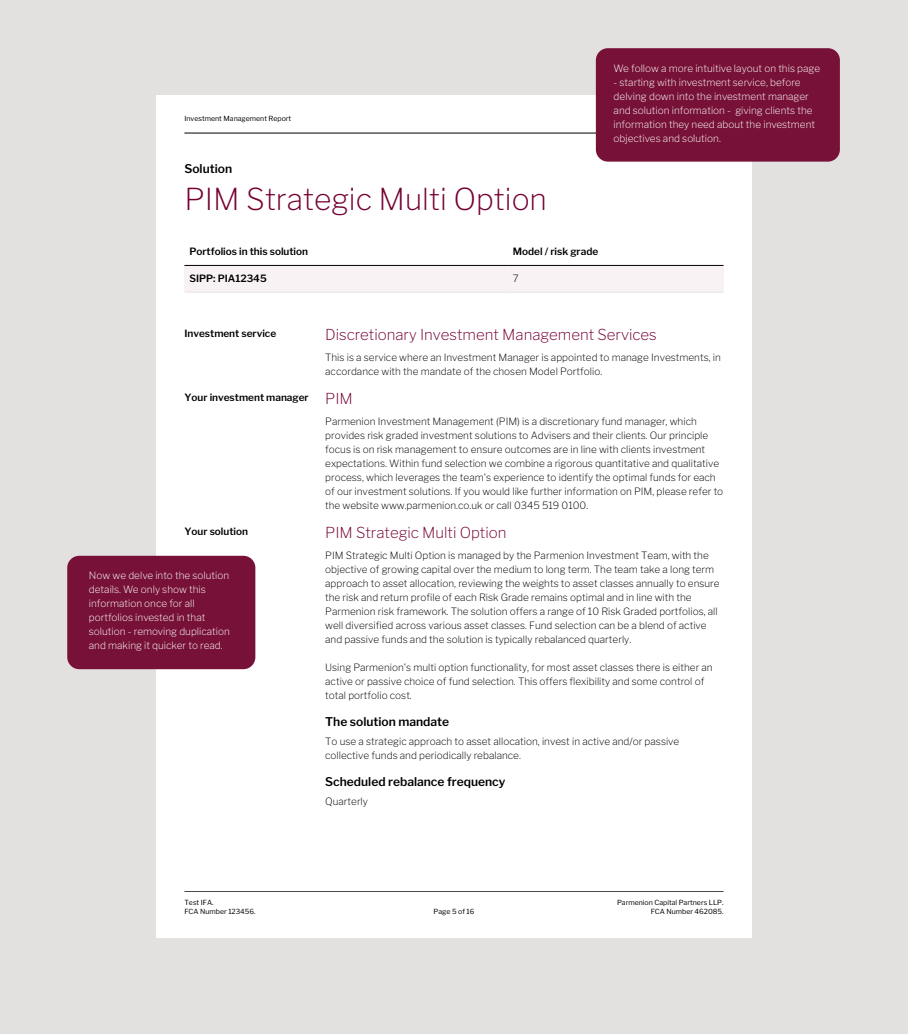
<style>
.page{position:relative;width:908px;height:1035px;background:#fff}
.page>*{position:absolute;margin:0;border:0;box-sizing:border-box;transform-origin:0 0}
.t1{font:200 30px "Libre Franklin";color:#760034}
.t2{font:200 15px "Libre Franklin";color:#760034}
.t3{font:600 12px "Libre Franklin";color:#000}
.t4{font:200 10px/14px "Libre Franklin";color:#000}
.t5{font:200 10px/14px "Libre Franklin";color:#fff}
.t6{font:600 10px "Libre Franklin";color:#000}
.t7{font:7px "Libre Franklin";color:#000}
.s1{font-weight:200;font-size:15px;color:#760034}
</style>
<div class="page">
<div style="left:0;top:0;width:907px;height:1033px;background:#e3e0e0"></div>
<div style="left:156px;top:95px;width:595px;height:842px;background:#fff"></div>
<hr style="left:184px;top:133px;width:539px;height:1px;background:#000">
<div style="left:184px;top:266px;width:323px;height:26px;background:#f8f2f5"></div>
<hr style="left:184px;top:265px;width:323px;height:1px;background:#000">
<div style="left:507px;top:266px;width:216px;height:26px;background:#f8f2f5"></div>
<hr style="left:507px;top:265px;width:216px;height:1px;background:#000">
<svg style="left:185px;top:292px;width:538px;height:1px"></svg>
<hr style="left:184px;top:891px;width:539px;height:1px;background:#000">
<div style="left:67px;top:556px;width:188px;height:113px;background:#771137;border-radius:12px"></div>
<div style="left:595px;top:48px;width:244px;height:114px;background:#771137;border-radius:12px"></div>
<p class="t7" style="left:184px;top:113px;width:108px">Investment Management Report</p>
<p class="t3" style="left:184px;top:162px;width:49px">Solution</p>
<h1 class="t1" style="left:184px;top:181px;width:364px">PIM Strategic Multi Option</h1>
<p class="t6" style="left:189px;top:245px;width:120px">Portfolios in this solution</p>
<p class="t6" style="left:512px;top:245px;width:87px">Model / risk grade</p>
<p class="t6" style="left:189px;top:272px;width:79px">SIPP: PIA12345</p>
<p class="t4" style="left:512px;top:271px;width:7px">7</p>
<p class="t5" style="left:613px;top:61px;width:208px">We follow a more intuitive layout on this page</p>
<p class="t5" style="left:613px;top:75px;width:203px">- starting with investment service, before delving down into the investment manager and solution information - giving clients the information they need about the investment objectives and solution.</p>
<p class="t6" style="left:184px;top:327px;width:93px">Investment service</p>
<h2 class="t2" style="left:325px;top:326px;width:333px">Discretionary Investment Management Services</h2>
<p class="t4" style="left:325px;top:350px;width:397px">This is a service where an Investment Manager is appointed to manage Investments, in accordance with the mandate of the chosen Model Portfolio.</p>
<p class="t6" style="left:184px;top:391px;width:170px">Your investment manager <span class="s1">PIM</span></p>
<p class="t4" style="left:325px;top:414px;width:399px">Parmenion Investment Management (PIM) is a discretionary fund manager, which provides risk graded investment solutions to Advisers and their clients. Our principle focus is on risk management to ensure outcomes are in line with clients investment expectations. Within fund selection we combine a rigorous quantitative and qualitative process, which leverages the team's experience to identify the optimal funds for each of our investment solutions. If you would like further information on PIM, please refer to the website www.parmenion.co.uk or call 0345 519 0100.</p>
<p class="t6" style="left:184px;top:525px;width:65px">Your solution</p>
<h2 class="t2" style="left:325px;top:524px;width:183px">PIM Strategic Multi Option</h2>
<p class="t4" style="left:325px;top:548px;width:396px">PIM Strategic Multi Option is managed by the Parmenion Investment Team, with the objective of growing capital over the medium to long term. The team take a long term approach to asset allocation, reviewing the weights to asset classes annually to ensure the risk and return profile of each Risk Grade remains optimal and in line with the Parmenion risk framework. The solution offers a range of 10 Risk Graded portfolios, all well diversified across various asset classes. Fund selection can be a blend of active and passive funds and the solution is typically rebalanced quarterly.</p>
<p class="t4" style="left:325px;top:660px;width:389px">Using Parmenion's multi option functionality, for most asset classes there is either an active or passive choice of fund selection. This offers flexibility and some control of total portfolio cost.</p>
<p class="t3" style="left:325px;top:714px;width:125px">The solution mandate</p>
<p class="t4" style="left:325px;top:734px;width:355px">To use a strategic approach to asset allocation, invest in active and/or passive collective funds and periodically rebalance.</p>
<p class="t3" style="left:325px;top:774px;width:182px">Scheduled rebalance frequency</p>
<p class="t4" style="left:325px;top:794px;width:44px">Quarterly</p>
<p class="t5" style="left:89px;top:569px;width:142px">Now we delve into the solution details. We only show this information once for all portfolios invested in that solution - removing duplication and making it quicker to read.</p>
<p class="t7" style="left:184px;top:897px;width:31px">Test IFA.</p>
<p class="t7" style="left:616px;top:897px;width:108px">Parmenion Capital Partners LLP.</p>
<p class="t7" style="left:184px;top:906px;width:73px">FCA Number 123456.</p>
<p class="t7" style="left:433px;top:906px;width:42px">Page 5 of 16</p>
<p class="t7" style="left:650px;top:906px;width:74px">FCA Number 462085.</p>
</div>
